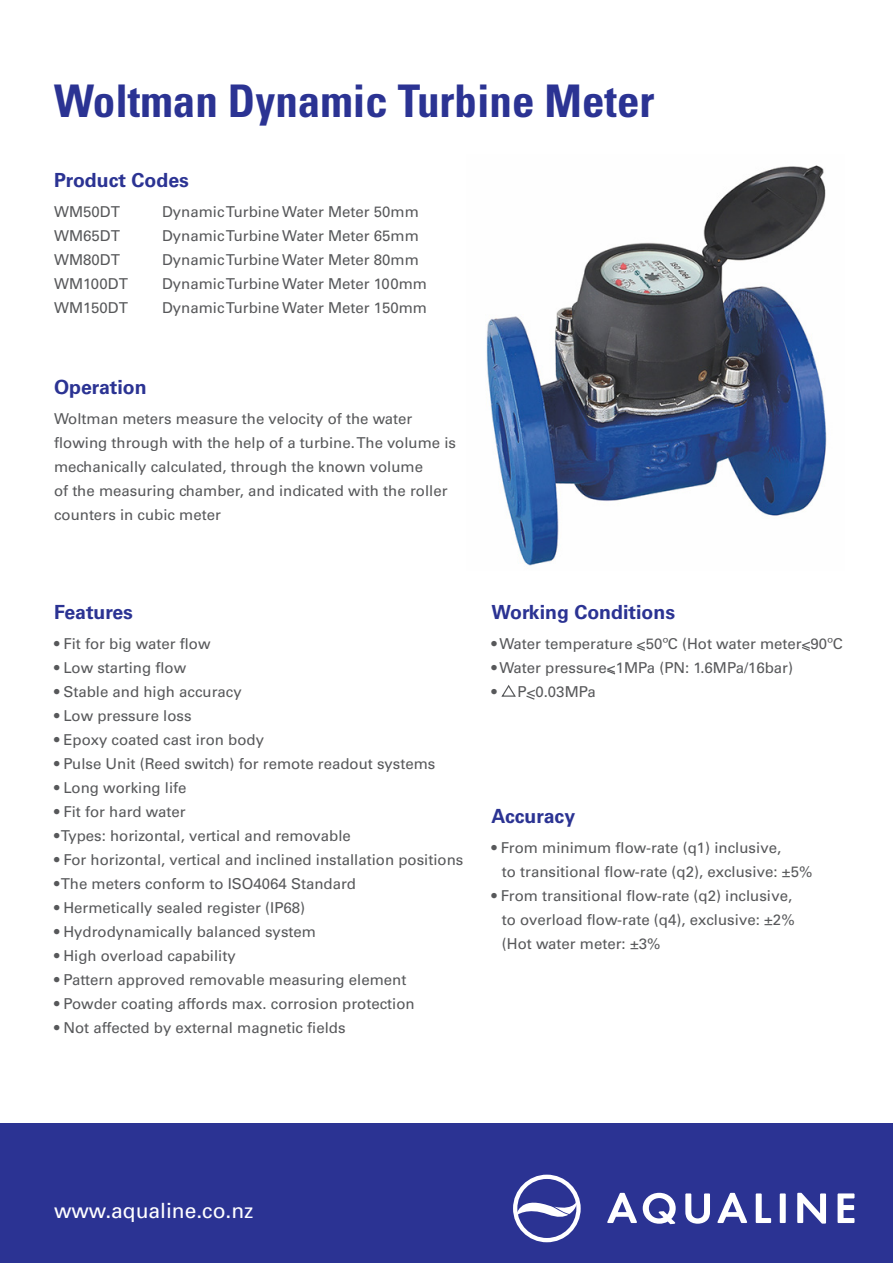
<style>
.page{position:relative;width:893px;height:1263px;background:#fff}
.page>*{position:absolute;margin:0;border:0;box-sizing:border-box;transform-origin:0 0}
.t1{font:700 condensed 45px "Univers";color:#2b3393}
.t2{font:21px "Univers";color:#fff}
.Subhead{font:700 19.5px "Univers LT Std";color:#2b3393}
.Body_Text{font:15px/24px "Univers LT Std";color:#57585a}
</style>
<div class="page">
<div style="left:0;top:1124px;width:893px;height:139px;background:#2b3393"></div>
<svg style="left:513px;top:1175px;width:68px;height:67px"></svg>
<svg style="left:607px;top:1193px;width:30px;height:30px"></svg>
<svg style="left:643px;top:1193px;width:33px;height:31px"></svg>
<svg style="left:685px;top:1193px;width:25px;height:31px"></svg>
<svg style="left:717px;top:1193px;width:30px;height:30px"></svg>
<svg style="left:756px;top:1193px;width:15px;height:30px"></svg>
<div style="left:780px;top:1193px;width:6px;height:30px;background:#fff;border-radius:2px"></div>
<svg style="left:797px;top:1193px;width:29px;height:31px"></svg>
<svg style="left:838px;top:1193px;width:16px;height:30px"></svg>
<img style="left:486px;top:165px;width:341px;height:401px">
<svg style="left:501px;top:685px;width:15px;height:12px"></svg>
<svg style="left:526px;top:695px;width:9px;height:5px"></svg>
<svg style="left:636px;top:647px;width:9px;height:4px"></svg>
<svg style="left:607px;top:670px;width:9px;height:5px"></svg>
<svg style="left:802px;top:647px;width:8px;height:4px"></svg>
<p class="t1" style="left:54px;top:73px;width:602px">Woltman Dynamic Turbine Meter</p>
<p class="Subhead" style="left:54px;top:168px;width:136px">Product Codes</p>
<p class="Body_Text" style="left:54px;top:199px;width:67px">WM50DT</p>
<p class="Body_Text" style="left:162px;top:199px;width:258px">Dynamic Turbine Water Meter 50mm</p>
<p class="Body_Text" style="left:54px;top:223px;width:67px">WM65DT</p>
<p class="Body_Text" style="left:162px;top:223px;width:258px">Dynamic Turbine Water Meter 65mm</p>
<p class="Body_Text" style="left:54px;top:247px;width:67px">WM80DT</p>
<p class="Body_Text" style="left:162px;top:247px;width:258px">Dynamic Turbine Water Meter 80mm</p>
<p class="Body_Text" style="left:54px;top:271px;width:75px">WM100DT</p>
<p class="Body_Text" style="left:162px;top:271px;width:267px">Dynamic Turbine Water Meter 100mm</p>
<p class="Body_Text" style="left:54px;top:295px;width:75px">WM150DT</p>
<p class="Body_Text" style="left:162px;top:295px;width:267px">Dynamic Turbine Water Meter 150mm</p>
<p class="Subhead" style="left:54px;top:375px;width:94px">Operation</p>
<p class="Body_Text" style="left:54px;top:406px;width:404px">Woltman meters measure the velocity of the water flowing through with the help of a turbine. The volume is mechanically calculated, through the known volume</p>
<p class="Body_Text" style="left:54px;top:478px;width:395px">of the measuring chamber, and indicated with the roller counters in cubic meter</p>
<p class="Subhead" style="left:54px;top:600px;width:80px">Features</p>
<p class="Body_Text" style="left:54px;top:631px;width:158px">• Fit for big water flow</p>
<p class="Body_Text" style="left:54px;top:655px;width:134px">• Low starting flow</p>
<p class="Body_Text" style="left:54px;top:679px;width:189px">• Stable and high accuracy</p>
<p class="Body_Text" style="left:54px;top:703px;width:139px">• Low pressure loss</p>
<p class="Body_Text" style="left:54px;top:727px;width:212px">• Epoxy coated cast iron body</p>
<p class="Body_Text" style="left:54px;top:751px;width:383px">• Pulse Unit (Reed switch) for remote readout systems</p>
<p class="Body_Text" style="left:54px;top:775px;width:134px">• Long working life</p>
<p class="Body_Text" style="left:54px;top:799px;width:133px">• Fit for hard water</p>
<p class="Body_Text" style="left:54px;top:823px;width:298px">• Types: horizontal, vertical and removable</p>
<p class="Body_Text" style="left:54px;top:847px;width:411px">• For horizontal, vertical and inclined installation positions</p>
<p class="Body_Text" style="left:54px;top:871px;width:304px">• The meters conform to ISO4064 Standard</p>
<p class="Body_Text" style="left:54px;top:895px;width:253px">• Hermetically sealed register (IP68)</p>
<p class="Body_Text" style="left:54px;top:919px;width:263px">• Hydrodynamically balanced system</p>
<p class="Body_Text" style="left:54px;top:943px;width:183px">• High overload capability</p>
<p class="Body_Text" style="left:54px;top:967px;width:354px">• Pattern approved removable measuring element</p>
<p class="Body_Text" style="left:54px;top:991px;width:362px">• Powder coating affords max. corrosion protection</p>
<p class="Body_Text" style="left:54px;top:1015px;width:293px">• Not affected by external magnetic fields</p>
<p class="Subhead" style="left:491px;top:600px;width:185px">Working Conditions</p>
<p class="Body_Text" style="left:491px;top:631px;width:353px">• Water temperature &lt;50ºC (Hot water meter&lt;90ºC</p>
<p class="Body_Text" style="left:491px;top:655px;width:303px">• Water pressure&lt;1MPa (PN: 1.6MPa/16bar)</p>
<p class="Body_Text" style="left:491px;top:679px;width:106px">• P&lt;0.03MPa</p>
<p class="Subhead" style="left:491px;top:804px;width:85px">Accuracy</p>
<p class="Body_Text" style="left:491px;top:835px;width:291px">• From minimum flow-rate (q1) inclusive,</p>
<p class="Body_Text" style="left:502px;top:859px;width:312px">to transitional flow-rate (q2), exclusive: ±5%</p>
<p class="Body_Text" style="left:491px;top:883px;width:302px">• From transitional flow-rate (q2) inclusive,</p>
<p class="Body_Text" style="left:502px;top:907px;width:294px">to overload flow-rate (q4), exclusive: ±2% (Hot water meter: ±3%</p>
<p class="t2" style="left:54px;top:1198px;width:201px">www.aqualine.co.nz</p>
</div>
